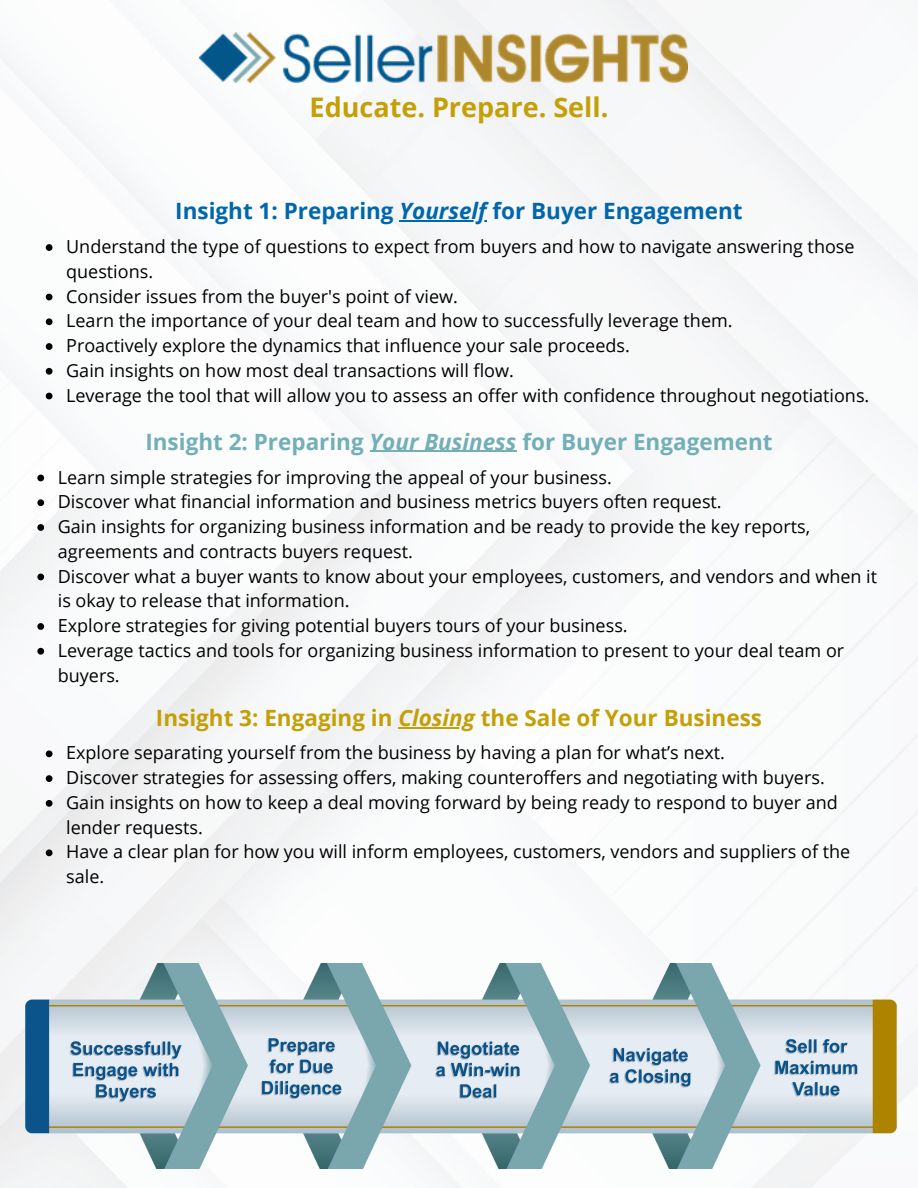
<style>
.page{position:relative;width:918px;height:1188px;background:#fff}
.page>*{position:absolute;margin:0;border:0;box-sizing:border-box;transform-origin:0 0}
.t1{font:700 27px "Open Sans";color:#c4a006}
.t2{font:700 22.5px "Open Sans";color:#72afb6}
.t3{font:700 22.5px "Open Sans";color:#c4a006}
.t4{font:700 22.5px "Open Sans";color:#0067ac}
.t5{font:18px/24.8px "Open Sans";color:#000}
.s1{font-style:italic}
</style>
<div class="page">
<img style="left:0;top:0;width:918px;height:1188px">
<img style="left:199px;top:32px;width:488px;height:51px">
<svg style="left:37px;top:475px;width:7px;height:6px"></svg>
<svg style="left:37px;top:499px;width:7px;height:7px"></svg>
<svg style="left:37px;top:524px;width:7px;height:7px"></svg>
<svg style="left:37px;top:574px;width:7px;height:6px"></svg>
<svg style="left:37px;top:623px;width:7px;height:7px"></svg>
<svg style="left:37px;top:648px;width:7px;height:7px"></svg>
<svg style="left:46px;top:244px;width:7px;height:7px"></svg>
<svg style="left:46px;top:294px;width:7px;height:6px"></svg>
<svg style="left:46px;top:318px;width:7px;height:7px"></svg>
<svg style="left:46px;top:343px;width:7px;height:7px"></svg>
<svg style="left:46px;top:368px;width:7px;height:7px"></svg>
<svg style="left:46px;top:393px;width:7px;height:6px"></svg>
<svg style="left:46px;top:750px;width:7px;height:7px"></svg>
<svg style="left:46px;top:775px;width:7px;height:7px"></svg>
<svg style="left:46px;top:800px;width:7px;height:7px"></svg>
<svg style="left:46px;top:849px;width:7px;height:7px"></svg>
<hr style="left:400px;top:220px;width:87px;height:2px;background:#0067ac">
<hr style="left:370px;top:451px;width:147px;height:1px;background:#72afb6">
<hr style="left:398px;top:727px;width:77px;height:1px;background:#c4a006">
<img style="left:0;top:964px;width:918px;height:204px">
<p class="t1" style="left:310px;top:88px;width:300px">Educate. Prepare. Sell.</p>
<p class="t4" style="left:175px;top:195px;width:569px">Insight 1: Preparing <span class="s1">Yourself</span> for Buyer Engagement</p>
<p class="t5" style="left:66px;top:234px;width:790px">Understand the type of questions to expect from buyers and how to navigate answering those questions.</p>
<p class="t5" style="left:66px;top:283px;width:393px">Consider issues from the buyer's point of view.</p>
<p class="t5" style="left:66px;top:308px;width:668px">Learn the importance of your deal team and how to successfully leverage them.</p>
<p class="t5" style="left:66px;top:333px;width:565px">Proactively explore the dynamics that influence your sale proceeds.</p>
<p class="t5" style="left:66px;top:358px;width:449px">Gain insights on how most deal transactions will flow.</p>
<p class="t5" style="left:66px;top:382px;width:805px">Leverage the tool that will allow you to assess an offer with confidence throughout negotiations.</p>
<p class="t2" style="left:145px;top:426px;width:629px">Insight 2: Preparing <span class="s1">Your Business</span> for Buyer Engagement</p>
<p class="t5" style="left:58px;top:464px;width:556px">Learn simple strategies for improving the appeal of your business.</p>
<p class="t5" style="left:58px;top:489px;width:665px">Discover what financial information and business metrics buyers often request.</p>
<p class="t5" style="left:58px;top:514px;width:754px">Gain insights for organizing business information and be ready to provide the key reports, agreements and contracts buyers request.</p>
<p class="t5" style="left:58px;top:563px;width:821px">Discover what a buyer wants to know about your employees, customers, and vendors and when it is okay to release that information.</p>
<p class="t5" style="left:58px;top:613px;width:571px">Explore strategies for giving potential buyers tours of your business.</p>
<p class="t5" style="left:58px;top:637px;width:788px">Leverage tactics and tools for organizing business information to present to your deal team or buyers.</p>
<p class="t3" style="left:156px;top:702px;width:608px">Insight 3: Engaging in <span class="s1">Closing</span> the Sale of Your Business</p>
<p class="t5" style="left:66px;top:740px;width:660px">Explore separating yourself from the business by having a plan for what’s next.</p>
<p class="t5" style="left:66px;top:765px;width:760px">Discover strategies for assessing offers, making counteroffers and negotiating with buyers.</p>
<p class="t5" style="left:66px;top:790px;width:773px">Gain insights on how to keep a deal moving forward by being ready to respond to buyer and lender requests.</p>
<p class="t5" style="left:66px;top:839px;width:786px">Have a clear plan for how you will inform employees, customers, vendors and suppliers of the sale.</p>
</div>
